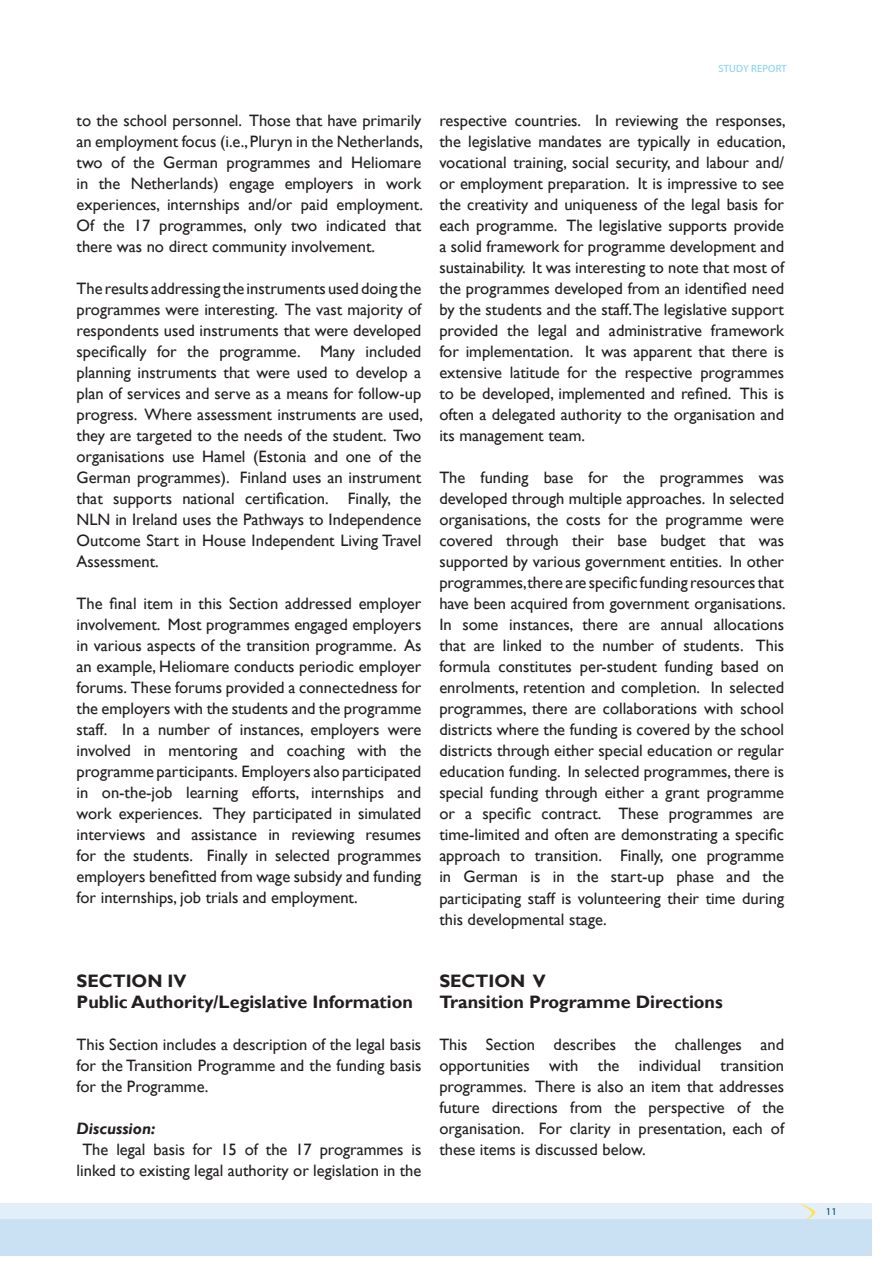
<style>
.page{position:relative;width:893px;height:1263px;background:#fff}
.page>*{position:absolute;margin:0;border:0;box-sizing:border-box;transform-origin:0 0}
.t1{font:700 18px/21px "Gill Sans";color:#231f20}
.t2{font:16.5px/21px "Gill Sans";color:#231f20;text-align:justify}
.t3{font:italic 700 16.5px "Gill Sans";color:#231f20}
.t4{font:10.5px "Myriad Pro";letter-spacing:.02em;color:#7ed0ed}
.t5{font:10.5px "Myriad Pro";color:#034165}
</style>
<div class="page">
<div style="left:0;top:1203px;width:872px;height:16px;background:#e3eff8"></div>
<div style="left:0;top:1219px;width:872px;height:36px;background:#cae1f3"></div>
<svg style="left:800px;top:1203px;width:16px;height:17px"></svg>
<p class="t4" style="left:718px;top:62px;width:70px">STUDY REPORT</p>
<p class="t2" style="left:77px;top:110px;width:348px">to the school personnel. Those that have primarily an employment focus (i.e., Pluryn in the Netherlands, two of the German programmes and Heliomare in the Netherlands) engage employers in work experiences, internships and/or paid employment.<br>Of the 17 programmes, only two indicated that there was no direct community involvement.</p>
<p class="t2" style="left:77px;top:278px;width:348px">The results addressing the instruments used doing the programmes were interesting. The vast majority of respondents used instruments that were developed specifically for the programme. Many included planning instruments that were used to develop a plan of services and serve as a means for follow-up progress. Where assessment instruments are used, they are targeted to the needs of the student. Two organisations use Hamel (Estonia and one of the German programmes). Finland uses an instrument that supports national certification. Finally, the NLN in Ireland uses the Pathways to Independence Outcome Start in House Independent Living Travel Assessment.</p>
<p class="t2" style="left:77px;top:594px;width:346px">The final item in this Section addressed employer involvement. Most programmes engaged employers in various aspects of the transition programme. As an example, Heliomare conducts periodic employer forums. These forums provided a connectedness for the employers with the students and the programme staff. In a number of instances, employers were involved in mentoring and coaching with the programme participants. Employers also participated in on-the-job learning efforts, internships and work experiences. They participated in simulated interviews and assistance in reviewing resumes for the students. Finally in selected programmes employers benefitted from wage subsidy and funding for internships, job trials and employment.</p>
<p class="t2" style="left:439px;top:110px;width:348px">respective countries. In reviewing the responses, the legislative mandates are typically in education, vocational training, social security, and labour and/ or employment preparation. It is impressive to see the creativity and uniqueness of the legal basis for each programme. The legislative supports provide a solid framework for programme development and sustainability. It was interesting to note that most of the programmes developed from an identified need by the students and the staff.The legislative support provided the legal and administrative framework for implementation. It was apparent that there is extensive latitude for the respective programmes to be developed, implemented and refined. This is often a delegated authority to the organisation and its management team.</p>
<p class="t2" style="left:439px;top:468px;width:348px">The funding base for the programmes was developed through multiple approaches. In selected organisations, the costs for the programme were covered through their base budget that was supported by various government entities. In other programmes,there are specific funding resources that have been acquired from government organisations.<br>In some instances, there are annual allocations that are linked to the number of students. This formula constitutes per-student funding based on enrolments, retention and completion. In selected programmes, there are collaborations with school districts where the funding is covered by the school districts through either special education or regular education funding. In selected programmes, there is special funding through either a grant programme or a specific contract. These programmes are time-limited and often are demonstrating a specific approach to transition. Finally, one programme in German is in the start-up phase and the participating staff is volunteering their time during this developmental stage.</p>
<p class="t1" style="left:77px;top:971px;width:338px">SECTION IV<br>Public Authority/Legislative Information</p>
<p class="t2" style="left:77px;top:1034px;width:346px">This Section includes a description of the legal basis for the Transition Programme and the funding basis for the Programme.</p>
<p class="t3" style="left:77px;top:1119px;width:81px">Discussion:</p>
<p class="t2" style="left:77px;top:1139px;width:346px;text-align:center">The legal basis for 15 of the 17 programmes is linked to existing legal authority or legislation in the</p>
<p class="t1" style="left:439px;top:971px;width:285px">SECTION V<br>Transition Programme Directions</p>
<p class="t2" style="left:439px;top:1034px;width:346px">This Section describes the challenges and opportunities with the individual transition programmes. There is also an item that addresses future directions from the perspective of the organisation. For clarity in presentation, each of these items is discussed below.</p>
<p class="t5" style="left:826px;top:1205px;width:12px">11</p>
</div>
